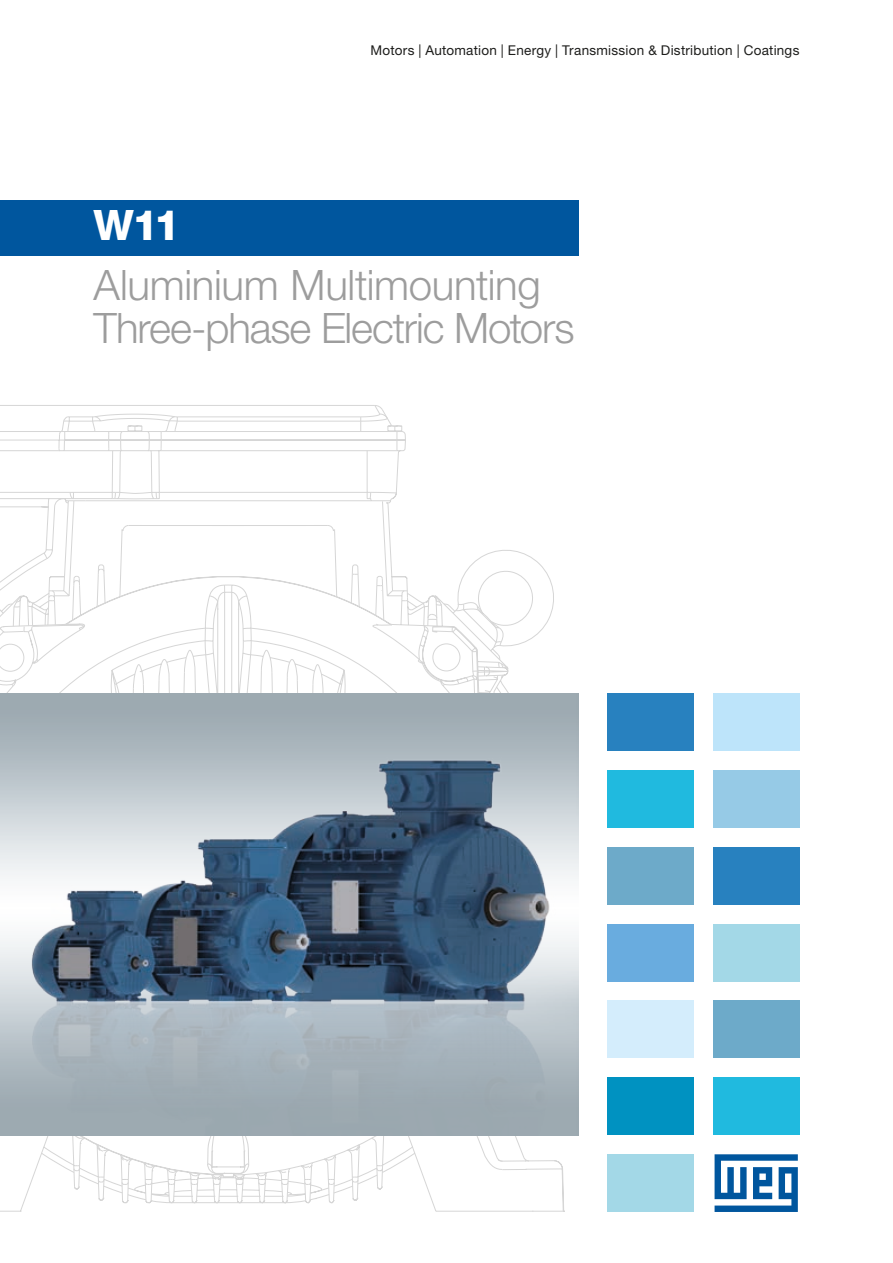
<style>
.page{position:relative;width:893px;height:1263px;background:#fff}
.page>*{position:absolute;margin:0;border:0;box-sizing:border-box;transform-origin:0 0}
.t1{font:300 42px/42.5px "Helvetica Neue LT Pro";letter-spacing:-.02em;color:#9d9d9d}
.t2{font:800 42px "Helvetica Neue LT Pro";color:#fff}
.t3{font:13.5px "Helvetica Neue LT Pro";letter-spacing:.02em;color:#1d1d1b}
</style>
<div class="page">
<svg style="left:114px;top:1135px;width:238px;height:69px"></svg>
<svg style="left:352px;top:1135px;width:222px;height:77px"></svg>
<svg style="left:0;top:405px;width:554px;height:288px"></svg>
<div style="left:0;top:200px;width:578px;height:55px;background:#00569e"></div>
<div style="left:607px;top:770px;width:87px;height:58px;background:#20badf"></div>
<div style="left:607px;top:847px;width:87px;height:57px;background:#6daac9"></div>
<div style="left:713px;top:770px;width:86px;height:58px;background:#96cae6"></div>
<div style="left:713px;top:847px;width:86px;height:57px;background:#2881bf"></div>
<div style="left:607px;top:924px;width:87px;height:57px;background:#69acdf"></div>
<div style="left:713px;top:924px;width:86px;height:57px;background:#a3d8e7"></div>
<div style="left:607px;top:1000px;width:87px;height:58px;background:#d4edfc"></div>
<div style="left:713px;top:1000px;width:86px;height:58px;background:#6daac9"></div>
<div style="left:607px;top:1077px;width:87px;height:58px;background:#0092c1"></div>
<div style="left:713px;top:1077px;width:86px;height:58px;background:#20badf"></div>
<div style="left:607px;top:1154px;width:87px;height:58px;background:#a3d8e7"></div>
<svg style="left:715px;top:1154px;width:83px;height:58px"></svg>
<div style="left:607px;top:693px;width:87px;height:58px;background:#2881bf"></div>
<div style="left:713px;top:693px;width:86px;height:58px;background:#bde4fa"></div>
<img style="left:0;top:748px;width:578px;height:387px">
<p class="t3" style="left:370px;top:42px;width:430px">Motors | Automation | Energy | Transmission &amp; Distribution | Coatings</p>
<h1 class="t2" style="left:94px;top:201px;width:88px">W11</h1>
<h1 class="t1" style="left:94px;top:263px;width:483px">Aluminium Multimounting<br>Three-phase Electric Motors</h1>
</div>
